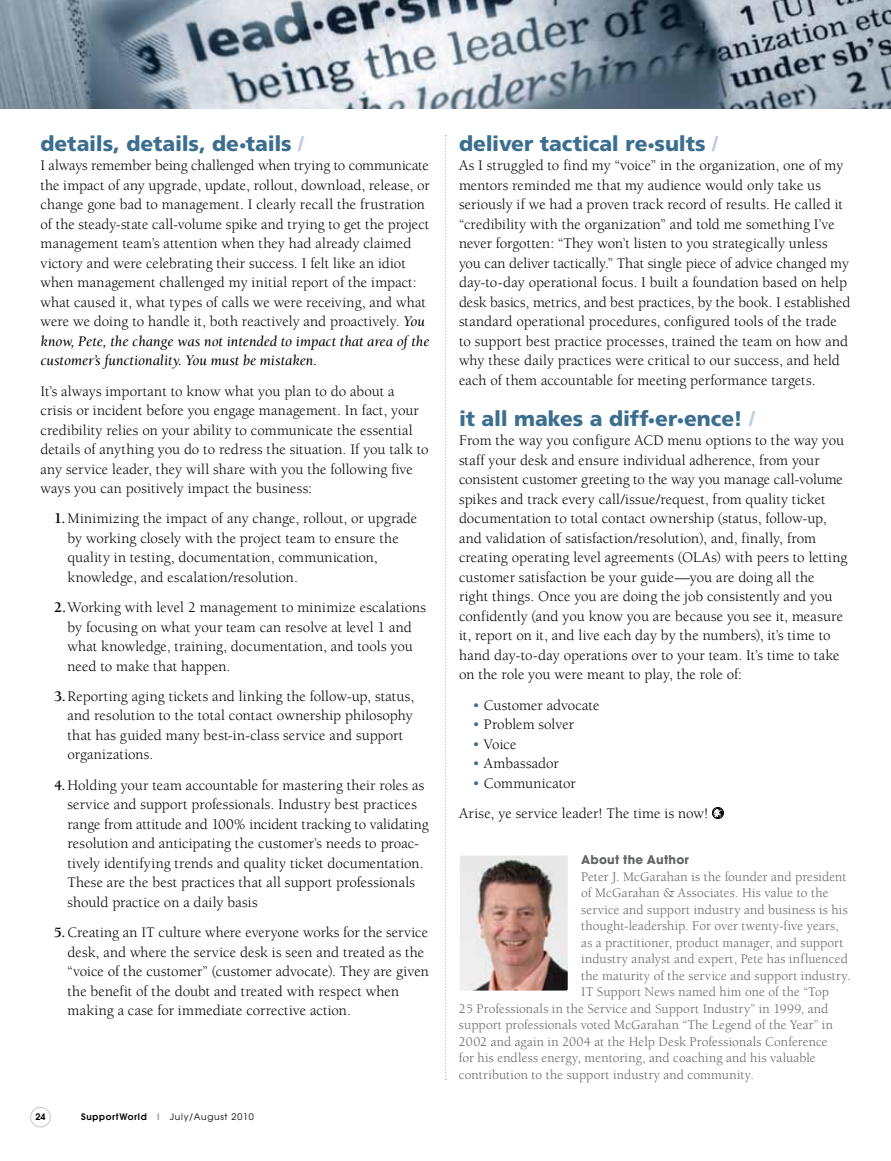
<style>
.page{position:relative;width:891px;height:1161px;background:#fff}
.page>*{position:absolute;margin:0;border:0;box-sizing:border-box;transform-origin:0 0}
.t1{font:900 21px "Frutiger LT Std";letter-spacing:-.005em;color:#3b6e8f}
.t2{font:15px/19.5px "Berkeley";letter-spacing:.005em;color:#000}
.t3{font:13.5px "Berkeley";letter-spacing:.01em;color:#636466}
.t4{font:700 12px "Avant Garde";letter-spacing:.02em;color:#636466}
.t5{font:9px "Avant Garde";letter-spacing:.08em;color:#000}
.t6{font:600 9px "Avant Garde";color:#000}
.s1{font-size:15px}
.s2{color:#bfcedd}
.s3{font-style:italic}
.s4{font-weight:700}
.s5{font-weight:600}
.s6{font-weight:600;color:#939598}
.s7{color:#3b6e8f}
</style>
<div class="page">
<div style="left:30px;top:1107px;width:21px;height:20px;border:1px solid #c7c8ca;border-radius:50%"></div>
<svg style="left:445px;top:135px;width:2px;height:945px"></svg>
<div style="left:712px;top:807px;width:12px;height:12px;border:1px solid #000;border-radius:50%"></div>
<svg style="left:712px;top:808px;width:11px;height:10px"></svg>
<img style="left:0;top:0;width:891px;height:108px">
<img style="left:460px;top:856px;width:108px;height:135px">
<h1 class="t1" style="left:40px;top:131px;width:265px">details, details, de<span class="s1">•</span>tails <span class="s2">/</span></h1>
<p class="t2" style="left:40px;top:156px;width:391px">I always remember being challenged when trying to communicate the impact of any upgrade, update, rollout, download, release, or change gone bad to management. I clearly recall the frustration of the steady-state call-volume spike and trying to get the project management team’s attention when they had already claimed victory and were celebrating their success. I felt like an idiot when management challenged my initial report of the impact: what caused it, what types of calls we were receiving, and what were we doing to handle it, both reactively and proactively. <span class="s3">You know, Pete, the change was not intended to impact that area of the customer’s functionality. You must be mistaken.</span></p>
<p class="t2" style="left:40px;top:381px;width:390px">It’s always important to know what you plan to do about a crisis or incident before you engage management. In fact, your credibility relies on your ability to communicate the essential details of anything you do to redress the situation. If you talk to any service leader, they will share with you the following five ways you can positively impact the business:</p>
<p class="t2" style="left:68px;top:509px;width:351px;text-indent:-14px"><span class="s4">1.</span>Minimizing the impact of any change, rollout, or upgrade by working closely with the project team to ensure the quality in testing, documentation, communication, knowledge, and escalation/resolution.</p>
<p class="t2" style="left:68px;top:598px;width:360px;text-indent:-14px"><span class="s4">2.</span>Working with level 2 management to minimize escalations by focusing on what your team can resolve at level 1 and what knowledge, training, documentation, and tools you need to make that happen.</p>
<p class="t2" style="left:68px;top:687px;width:348px;text-indent:-14px"><span class="s4">3.</span>Reporting aging tickets and linking the follow-up, status, and resolution to the total contact ownership philosophy that has guided many best-in-class service and support organizations.</p>
<p class="t2" style="left:67px;top:776px;width:363px;text-indent:-13px"><span class="s4">4.</span>Holding your team accountable for mastering their roles as service and support professionals. Industry best practices range from attitude and 100% incident tracking to validating resolution and anticipating the customer’s needs to proac&shy;tively identifying trends and quality ticket documentation.<br>These are the best practices that all support professionals should practice on a daily basis</p>
<p class="t2" style="left:67px;top:923px;width:363px;text-indent:-14px"><span class="s4">5.</span>Creating an IT culture where everyone works for the service desk, and where the service desk is seen and treated as the “voice of the customer” (customer advocate). They are given the benefit of the doubt and treated with respect when making a case for immediate corrective action.</p>
<p class="t6" style="left:35px;top:1111px;width:12px">24</p>
<p class="t5" style="left:81px;top:1112px;width:174px"><span class="s5">SupportWorld</span> <span class="s6">I</span> July/August 2010</p>
<h1 class="t1" style="left:459px;top:131px;width:260px">deliver tactical re<span class="s1">•</span>sults <span class="s2">/</span></h1>
<p class="t2" style="left:459px;top:156px;width:393px">As I struggled to find my “voice” in the organization, one of my mentors reminded me that my audience would only take us seriously if we had a proven track record of results. He called it “credibility with the organization” and told me something I’ve never forgotten: “They won’t listen to you strategically unless you can deliver tactically.” That single piece of advice changed my day-to-day operational focus. I built a foundation based on help desk basics, metrics, and best practices, by the book. I established standard operational procedures, configured tools of the trade to support best practice processes, trained the team on how and why these daily practices were critical to our success, and held each of them accountable for meeting performance targets.</p>
<h1 class="t1" style="left:459px;top:406px;width:297px">it all makes a diff<span class="s1">•</span>er<span class="s1">•</span>ence! <span class="s2">/</span></h1>
<p class="t2" style="left:459px;top:431px;width:390px">From the way you configure ACD menu options to the way you staff your desk and ensure individual adherence, from your consistent customer greeting to the way you manage call-volume spikes and track every call/issue/request, from quality ticket documentation to total contact ownership (status, follow-up, and validation of satisfaction/resolution), and, finally, from creating operating level agreements (OLAs) with peers to letting customer satisfaction be your guide—you are doing all the right things. Once you are doing the job consistently and you confidently (and you know you are because you see it, measure it, report on it, and live each day by the numbers), it’s time to hand day-to-day operations over to your team. It’s time to take on the role you were meant to play, the role of:</p>
<p class="t2" style="left:472px;top:696px;width:129px"><span class="s7">•</span> Customer advocate</p>
<p class="t2" style="left:472px;top:715px;width:103px"><span class="s7">•</span> Problem solver</p>
<p class="t2" style="left:472px;top:735px;width:45px"><span class="s7">•</span> Voice</p>
<p class="t2" style="left:472px;top:754px;width:88px"><span class="s7">•</span> Ambassador</p>
<p class="t2" style="left:459px;top:768px;width:251px;line-height:30.3px;text-indent:14px"><span class="s7">•</span> Communicator<br>Arise, ye service leader! The time is now!</p>
<p class="t4" style="left:581px;top:852px;width:109px">About the Author</p>
<p class="t3" style="left:581px;top:870px;width:267px">Peter J. McGarahan is the founder and president</p>
<p class="t3" style="left:581px;top:886px;width:249px">of McGarahan &amp; Associates. His value to the</p>
<p class="t3" style="left:581px;top:903px;width:268px">service and support industry and business is his</p>
<p class="t3" style="left:581px;top:919px;width:259px">thought-leadership. For over twenty-five years,</p>
<p class="t3" style="left:581px;top:936px;width:264px">as a practitioner, product manager, and support</p>
<p class="t3" style="left:581px;top:952px;width:268px">industry analyst and expert, Pete has influenced</p>
<p class="t3" style="left:581px;top:969px;width:271px">the maturity of the service and support industry.</p>
<p class="t3" style="left:581px;top:985px;width:249px">IT Support News named him one of the “Top</p>
<p class="t3" style="left:459px;top:1002px;width:371px">25 Professionals in the Service and Support Industry” in 1999, and</p>
<p class="t3" style="left:459px;top:1018px;width:376px">support professionals voted McGarahan “The Legend of the Year” in</p>
<p class="t3" style="left:459px;top:1035px;width:370px">2002 and again in 2004 at the Help Desk Professionals Conference</p>
<p class="t3" style="left:459px;top:1051px;width:358px">for his endless energy, mentoring, and coaching and his valuable</p>
<p class="t3" style="left:459px;top:1068px;width:296px">contribution to the support industry and community.</p>
</div>
